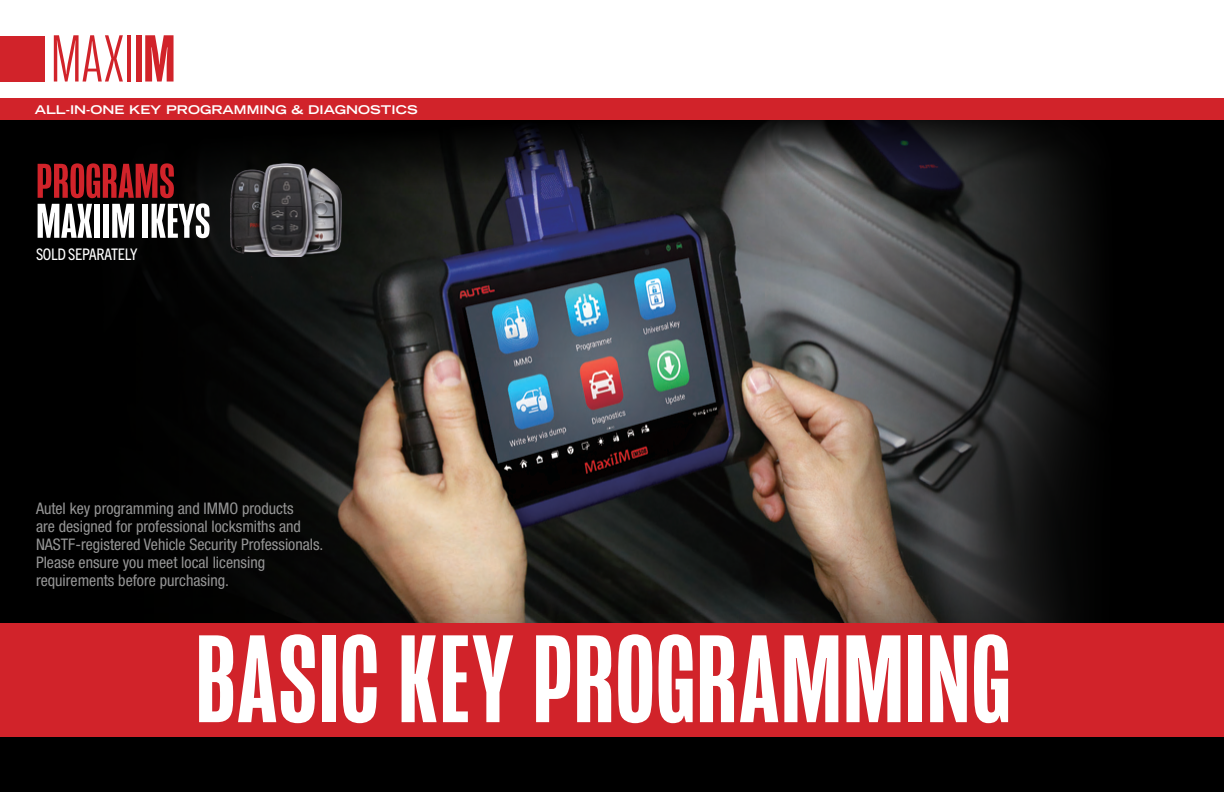
<style>
.page{position:relative;width:1224px;height:792px;background:#fff}
.page>*{position:absolute;margin:0;border:0;box-sizing:border-box;transform-origin:0 0}
.t1{font:500 127.6px "Mongoose";letter-spacing:.005em;color:#fff}
.t2{font:300 68px "Mongoose";color:#d1232a}
.t3{font:500 50px "Mongoose";color:#fff;scale:1.06 1}
.t4{font:500 50px "Mongoose";color:#d1232a;scale:1.06 1}
.t5{font:condensed 16px/18px "Helvetica Neue LT Std";color:#959595}
.t6{font:condensed 16px "Trade Gothic Next LT Pro";letter-spacing:-.02em;color:#fff}
.t7{font:700 expanded 12px "Trade Gothic LT Std";color:#fff;scale:1.06 1}
.s1{font-weight:400}
.s2{font-weight:500}
</style>
<div class="page">
<div style="left:0;top:108px;width:1224px;height:684px;background:#000"></div>
<div style="left:0;top:36px;width:45px;height:45px;background:#d1232a"></div>
<img style="left:443px;top:194px;width:338px;height:429px">
<svg style="left:443px;top:120px;width:338px;height:74px"></svg>
<svg style="left:781px;top:120px;width:308px;height:503px"></svg>
<svg style="left:148px;top:148px;width:295px;height:475px;fill:#090a09"></svg>
<img style="left:230px;top:163px;width:111px;height:94px">
<div style="left:0;top:623px;width:1224px;height:114px;background:#d1232a"></div>
<div style="left:0;top:99px;width:1224px;height:21px;background:#d1232a"></div>
<h2 class="t2" style="left:51px;top:20px;width:126px">MAXI<span class="s1">I</span><span class="s2">M</span></h2>
<p class="t7" style="left:35px;top:102px;width:363px">ALL-IN-ONE KEY PROGRAMMING &amp; DIAGNOSTICS</p>
<h3 class="t4" style="left:36px;top:152px;width:133px">PROGRAMS</h3>
<h3 class="t3" style="left:36px;top:192px;width:166px">MAXIIM IKEYS</h3>
<p class="t6" style="left:36px;top:243px;width:103px">SOLD SEPARATELY</p>
<p class="t5" style="left:36px;top:500px;width:289px">Autel key programming and IMMO products<br>are designed for professional locksmiths and NASTF-registered Vehicle Security Professionals.<br>Please ensure you meet local licensing requirements before purchasing.</p>
<h1 class="t1" style="left:195px;top:607px;width:817px">BASIC KEY PROGRAMMING</h1>
</div>
